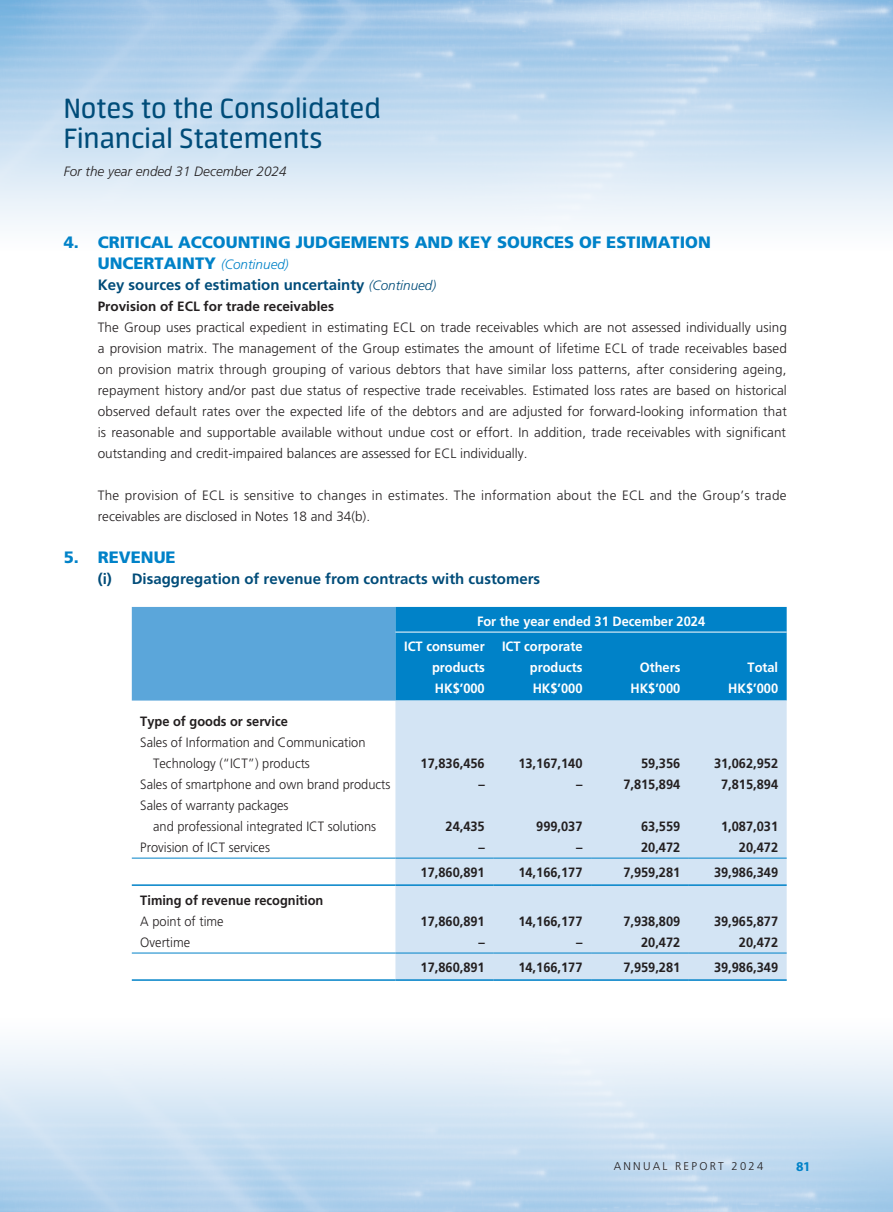
<style>
.page{position:relative;width:893px;height:1212px;background:#fff}
.page>*{position:absolute;margin:0;border:0;box-sizing:border-box;transform-origin:0 0}
.t1{font:31.5px/30px "Neuron";color:#004c79}
._01_H1{font:900 16.5px/21px "Frutiger LT Std";color:#0082c8}
._02_H2{font:700 15px "Frutiger LT Std";color:#004c79}
._00_txt{font:300 13.5px/21px "Frutiger LT Std";letter-spacing:.02em;color:#231f20;text-align:justify}
._50_Table_txt{font:700 13.5px "Frutiger LT Std";color:#231f20;scale:.95 1}
._50_Table_txt-2{font:300 13.5px "Frutiger LT Std";color:#231f20;scale:.95 1}
._50_Table_txt-3{font:700 13.5px "Frutiger LT Std";color:#fff;scale:.95 1}
._03_H3{font:700 13.5px "Frutiger LT Std";color:#231f20}
.t2{font:italic 300 13.5px "Frutiger LT Std";color:#231f20}
.t3{font:700 13.5px "Myriad Pro";color:#0082c8}
.t4{font:300 11.25px "Frutiger LT Std";letter-spacing:.2em;color:#231f20}
.s1{font-weight:300;font-style:italic;font-size:13.5px}
</style>
<div class="page">
<svg style="left:132px;top:607px;width:655px;height:93px;background:#2590cf"></svg>
<div style="left:395px;top:700px;width:392px;height:279px;background:#d3e4f4"></div>
<hr style="left:395px;top:632px;width:392px;height:1px;background:#fff">
<hr style="left:132px;top:858px;width:263px;height:1px;background:#0082c8">
<hr style="left:395px;top:858px;width:98px;height:1px;background:#0082c8">
<hr style="left:493px;top:858px;width:98px;height:1px;background:#0082c8">
<hr style="left:591px;top:858px;width:98px;height:1px;background:#0082c8">
<hr style="left:689px;top:858px;width:98px;height:1px;background:#0082c8">
<hr style="left:132px;top:884px;width:263px;height:2px;background:#0082c8">
<hr style="left:395px;top:884px;width:98px;height:2px;background:#0082c8">
<hr style="left:493px;top:884px;width:98px;height:2px;background:#0082c8">
<hr style="left:591px;top:884px;width:98px;height:2px;background:#0082c8">
<hr style="left:689px;top:884px;width:98px;height:2px;background:#0082c8">
<hr style="left:132px;top:952px;width:263px;height:1px;background:#0082c8">
<hr style="left:395px;top:952px;width:98px;height:1px;background:#0082c8">
<hr style="left:493px;top:952px;width:98px;height:1px;background:#0082c8">
<hr style="left:591px;top:952px;width:98px;height:1px;background:#0082c8">
<hr style="left:689px;top:952px;width:98px;height:1px;background:#0082c8">
<hr style="left:132px;top:979px;width:263px;height:2px;background:#0082c8">
<hr style="left:395px;top:979px;width:98px;height:2px;background:#0082c8">
<hr style="left:493px;top:979px;width:98px;height:2px;background:#0082c8">
<hr style="left:591px;top:979px;width:98px;height:2px;background:#0082c8">
<hr style="left:689px;top:979px;width:98px;height:2px;background:#0082c8">
<h1 class="t1" style="left:64px;top:93px;width:318px">Notes to the Consolidated<br>Financial Statements</h1>
<p class="t2" style="left:64px;top:164px;width:224px">For the year ended 31 December 2024</p>
<p class="_01_H1" style="left:98px;top:231px;width:615px;text-indent:-34px">4. CRITICAL ACCOUNTING JUDGEMENTS AND KEY SOURCES OF ESTIMATION<br>UNCERTAINTY <span class="s1">(Continued)</span></p>
<p class="_02_H2" style="left:98px;top:276px;width:340px">Key sources of estimation uncertainty <span class="s1">(Continued)</span></p>
<p class="_03_H3" style="left:98px;top:298px;width:238px">Provision of ECL for trade receivables</p>
<p class="_00_txt" style="left:98px;top:317px;width:691px">The Group uses practical expedient in estimating ECL on trade receivables which are not assessed individually using a provision matrix. The management of the Group estimates the amount of lifetime ECL of trade receivables based on provision matrix through grouping of various debtors that have similar loss patterns, after considering ageing, repayment history and/or past due status of respective trade receivables. Estimated loss rates are based on historical observed default rates over the expected life of the debtors and are adjusted for forward-looking information that is reasonable and supportable available without undue cost or effort. In addition, trade receivables with significant outstanding and credit-impaired balances are assessed for ECL individually.</p>
<p class="_00_txt" style="left:98px;top:485px;width:690px">The provision of ECL is sensitive to changes in estimates. The information about the ECL and the Group’s trade receivables are disclosed in Notes 18 and 34(b).</p>
<p class="_01_H1" style="left:64px;top:546px;width:113px">5. REVENUE</p>
<p class="_02_H2" style="left:98px;top:570px;width:444px">(i) Disaggregation of revenue from contracts with customers</p>
<p class="_50_Table_txt-3" style="left:477px;top:613px;width:242px">For the year ended 31 December 2024</p>
<p class="_50_Table_txt-3" style="left:404px;top:638px;width:86px">ICT consumer</p>
<p class="_50_Table_txt-3" style="left:432px;top:659px;width:57px">products</p>
<p class="_50_Table_txt-3" style="left:502px;top:638px;width:86px">ICT corporate</p>
<p class="_50_Table_txt-3" style="left:530px;top:659px;width:57px">products</p>
<p class="_50_Table_txt-3" style="left:640px;top:659px;width:44px">Others</p>
<p class="_50_Table_txt-3" style="left:747px;top:659px;width:34px">Total</p>
<p class="_50_Table_txt-3" style="left:435px;top:680px;width:54px">HK$’000</p>
<p class="_50_Table_txt-3" style="left:533px;top:680px;width:54px">HK$’000</p>
<p class="_50_Table_txt-3" style="left:630px;top:680px;width:54px">HK$’000</p>
<p class="_50_Table_txt-3" style="left:728px;top:680px;width:54px">HK$’000</p>
<p class="_50_Table_txt" style="left:140px;top:713px;width:157px">Type of goods or service</p>
<p class="_50_Table_txt-2" style="left:140px;top:734px;width:239px">Sales of Information and Communication</p>
<p class="_50_Table_txt-2" style="left:153px;top:755px;width:167px">Technology (“ICT”) products</p>
<p class="_50_Table_txt" style="left:421px;top:755px;width:69px">17,836,456</p>
<p class="_50_Table_txt" style="left:518px;top:755px;width:69px">13,167,140</p>
<p class="_50_Table_txt" style="left:641px;top:755px;width:43px">59,356</p>
<p class="_50_Table_txt" style="left:714px;top:755px;width:69px">31,062,952</p>
<p class="_50_Table_txt-2" style="left:140px;top:776px;width:265px">Sales of smartphone and own brand products</p>
<p class="_50_Table_txt" style="left:478px;top:776px;width:8px">–</p>
<p class="_50_Table_txt" style="left:576px;top:776px;width:8px">–</p>
<p class="_50_Table_txt" style="left:623px;top:776px;width:62px">7,815,894</p>
<p class="_50_Table_txt" style="left:721px;top:776px;width:62px">7,815,894</p>
<p class="_50_Table_txt-2" style="left:140px;top:797px;width:158px">Sales of warranty packages</p>
<p class="_50_Table_txt-2" style="left:153px;top:818px;width:236px">and professional integrated ICT solutions</p>
<p class="_50_Table_txt" style="left:445px;top:818px;width:43px">24,435</p>
<p class="_50_Table_txt" style="left:536px;top:818px;width:50px">999,037</p>
<p class="_50_Table_txt" style="left:641px;top:818px;width:43px">63,559</p>
<p class="_50_Table_txt" style="left:721px;top:818px;width:62px">1,087,031</p>
<p class="_50_Table_txt-2" style="left:140px;top:839px;width:138px">Provision of ICT services</p>
<p class="_50_Table_txt" style="left:478px;top:839px;width:8px">–</p>
<p class="_50_Table_txt" style="left:576px;top:839px;width:8px">–</p>
<p class="_50_Table_txt" style="left:641px;top:839px;width:43px">20,472</p>
<p class="_50_Table_txt" style="left:739px;top:839px;width:43px">20,472</p>
<p class="_50_Table_txt" style="left:421px;top:864px;width:69px">17,860,891</p>
<p class="_50_Table_txt" style="left:518px;top:864px;width:69px">14,166,177</p>
<p class="_50_Table_txt" style="left:623px;top:864px;width:62px">7,959,281</p>
<p class="_50_Table_txt" style="left:714px;top:864px;width:69px">39,986,349</p>
<p class="_50_Table_txt" style="left:140px;top:892px;width:194px">Timing of revenue recognition</p>
<p class="_50_Table_txt-2" style="left:140px;top:913px;width:89px">A point of time</p>
<p class="_50_Table_txt" style="left:421px;top:913px;width:69px">17,860,891</p>
<p class="_50_Table_txt" style="left:518px;top:913px;width:69px">14,166,177</p>
<p class="_50_Table_txt" style="left:623px;top:913px;width:62px">7,938,809</p>
<p class="_50_Table_txt" style="left:714px;top:913px;width:69px">39,965,877</p>
<p class="_50_Table_txt-2" style="left:140px;top:934px;width:54px">Overtime</p>
<p class="_50_Table_txt" style="left:478px;top:934px;width:8px">–</p>
<p class="_50_Table_txt" style="left:576px;top:934px;width:8px">–</p>
<p class="_50_Table_txt" style="left:641px;top:934px;width:43px">20,472</p>
<p class="_50_Table_txt" style="left:739px;top:934px;width:43px">20,472</p>
<p class="_50_Table_txt" style="left:421px;top:959px;width:69px">17,860,891</p>
<p class="_50_Table_txt" style="left:518px;top:959px;width:69px">14,166,177</p>
<p class="_50_Table_txt" style="left:623px;top:959px;width:62px">7,959,281</p>
<p class="_50_Table_txt" style="left:714px;top:959px;width:69px">39,986,349</p>
<p class="t4" style="left:614px;top:1159px;width:151px">ANNUAL REPORT 2024</p>
<p class="t3" style="left:796px;top:1157px;width:16px">81</p>
</div>
